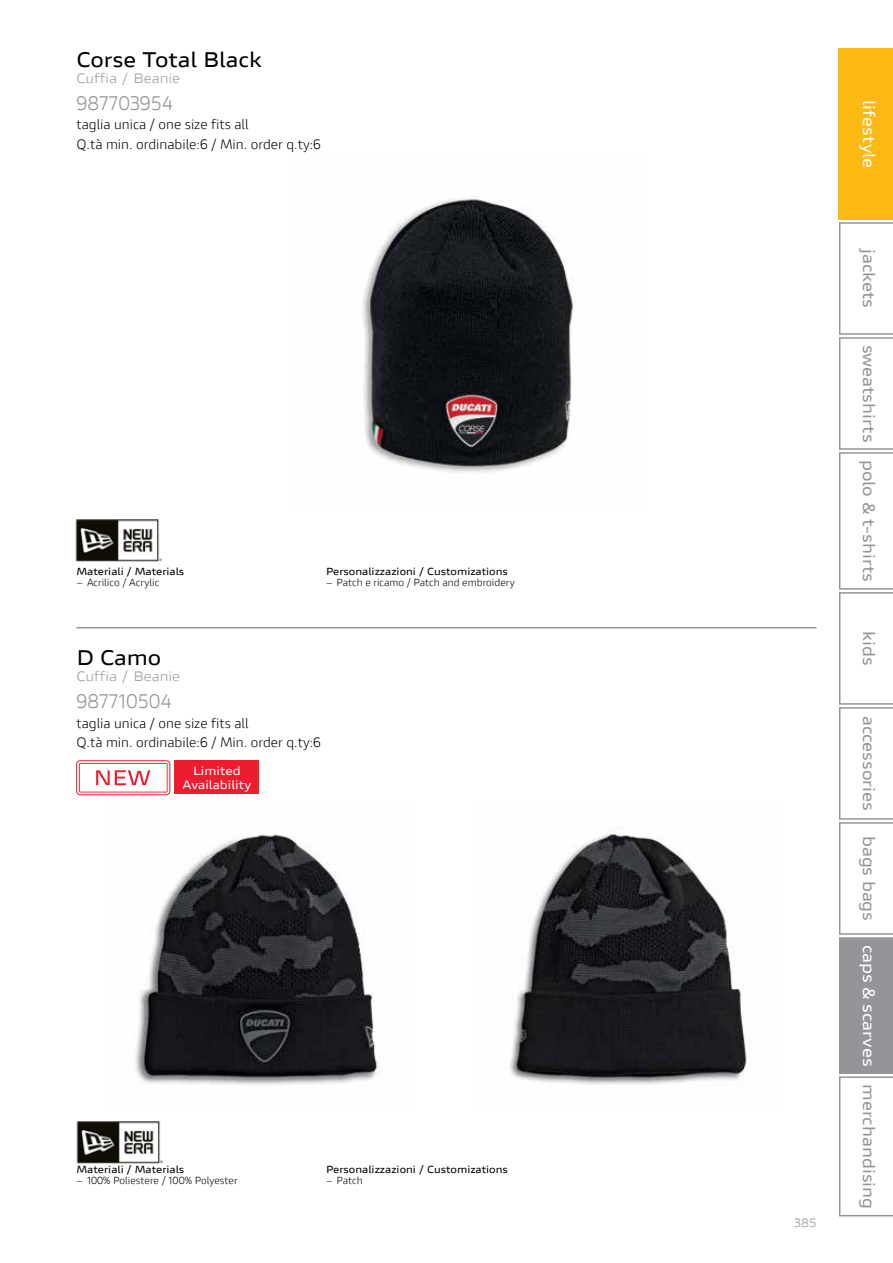
<style>
.page{position:relative;width:893px;height:1263px;background:#fff}
.page>*{position:absolute;margin:0;border:0;box-sizing:border-box;transform-origin:0 0}
.t1{font:700 21px "Ducati Style Ext";color:#000}
.t2{font:19.5px "Ducati Style";color:#939598}
.t3{font:700 16.5px "Ducati Style Ext";color:#939598}
.t4{font:700 16.5px "Ducati Style Ext";color:#fff}
.t5{font:13.5px/19.5px "Ducati Style";color:#000}
.t6{font:13.5px "Ducati Style Ext";color:#939598}
.t7{font:700 12px/13.5px "Ducati Style Ext";color:#fff;text-align:center}
.t8{font:12px "Ducati Style Ext";color:#939598}
.t9{font:700 10.2px "Ducati Style Ext";color:#000}
.t10{font:10.2px "Ducati Style";color:#000}
.s1{color:#fff}
</style>
<div class="page">
<div style="left:839px;top:49px;width:54px;height:171px;background:#fdb913"></div>
<svg style="left:839px;top:222px;width:54px;height:994px"></svg>
<img style="left:362px;top:198px;width:212px;height:275px">
<hr style="left:76px;top:627px;width:740px;height:1px;background:#939598">
<div style="left:175px;top:761px;width:84px;height:33px;background:#ed1c2e"></div>
<svg style="left:77px;top:761px;width:93px;height:34px"></svg>
<div style="left:76px;top:761px;width:94px;height:34px;border:1px solid #ed1c2e;border-radius:4px"></div>
<svg style="left:79px;top:763px;width:89px;height:29px"></svg>
<img style="left:75px;top:519px;width:88px;height:43px">
<img style="left:76px;top:1121px;width:88px;height:43px">
<img style="left:135px;top:834px;width:243px;height:251px">
<img style="left:510px;top:827px;width:237px;height:258px">
<h1 class="t1" style="left:76px;top:45px;width:187px">Corse Total Black</h1>
<p class="t6" style="left:76px;top:70px;width:105px">Cuffia / Beanie</p>
<h2 class="t2" style="left:76px;top:91px;width:98px">987703954</h2>
<p class="t5" style="left:76px;top:115px;width:246px">taglia unica / one size fits all<br>Q.tà min. ordinabile:6 / Min. order q.ty:6</p>
<p class="t9" style="left:76px;top:565px;width:109px">Materiali / Materials</p>
<p class="t10" style="left:76px;top:576px;width:84px">– Acrilico / Acrylic</p>
<p class="t9" style="left:326px;top:565px;width:183px">Personalizzazioni / Customizations</p>
<p class="t10" style="left:326px;top:576px;width:190px">– Patch e ricamo / Patch and embroidery</p>
<h1 class="t1" style="left:76px;top:644px;width:86px">D Camo</h1>
<p class="t6" style="left:76px;top:668px;width:105px">Cuffia / Beanie</p>
<h2 class="t2" style="left:76px;top:689px;width:97px">987710504</h2>
<p class="t5" style="left:76px;top:713px;width:246px">taglia unica / one size fits all<br>Q.tà min. ordinabile:6 / Min. order q.ty:6</p>
<p class="t7" style="left:183px;top:764px;width:70px">Limited<br>Availability</p>
<p class="t9" style="left:76px;top:1163px;width:109px">Materiali / Materials</p>
<p class="t10" style="left:76px;top:1174px;width:163px">– 100% Poliestere / 100% Polyester</p>
<p class="t9" style="left:326px;top:1163px;width:183px">Personalizzazioni / Customizations</p>
<p class="t10" style="left:326px;top:1174px;width:38px">– Patch</p>
<p class="t8" style="left:794px;top:1215px;width:24px">385</p>
<p class="t4" style="left:880px;top:100px;width:70px;rotate:90deg">lifestyle</p>
<p class="t3" style="left:880px;top:249px;width:60px;rotate:90deg">jackets</p>
<p class="t3" style="left:880px;top:345px;width:239px;rotate:90deg">sweatshirts polo &amp; t-shirts</p>
<p class="t3" style="left:880px;top:631px;width:36px;rotate:90deg">kids</p>
<p class="t3" style="left:880px;top:716px;width:96px;rotate:90deg">accessories</p>
<p class="t3" style="left:880px;top:836px;width:86px;rotate:90deg">bags bags</p>
<p class="t3" style="left:880px;top:945px;width:266px;rotate:90deg"><span class="s1">caps &amp; scarves</span> merchandising</p>
</div>
